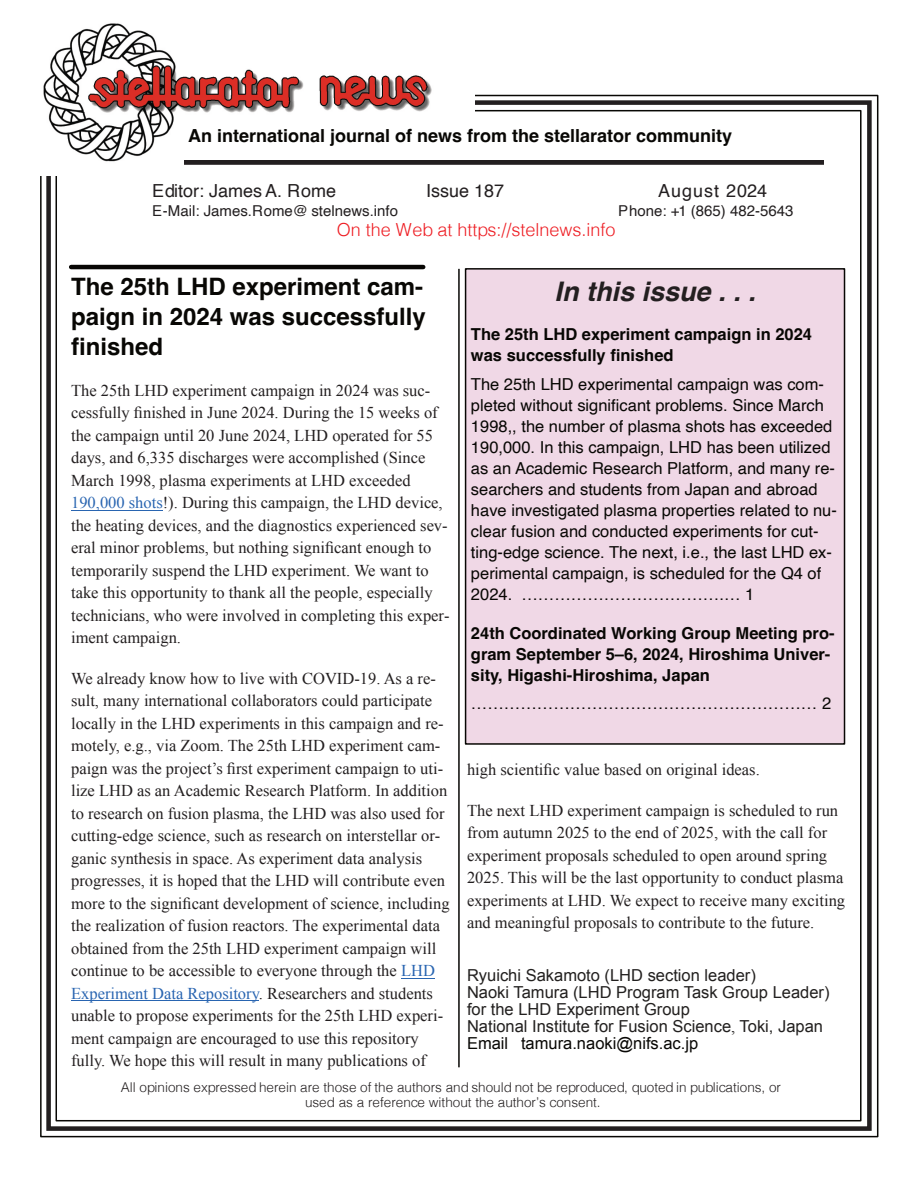
<style>
.page{position:relative;width:918px;height:1188px;background:#fff}
.page>*{position:absolute;margin:0;border:0;box-sizing:border-box;transform-origin:0 0}
.t1{font:italic 700 27px "Helvetica";color:#231f20}
.t2{font:700 24px/30px "Helvetica";color:#080704;text-align:justify}
.t3{font:700 18px "Helvetica";color:#080704}
.t4{font:300 18px "Helvetica";color:#ee1d23}
.t5{font:18px "Helvetica";color:#231f20}
.t6{font:18px "Helvetica";letter-spacing:.055em;color:#231f20}
.t7{font:16.5px/22.5px "Times New Roman";color:#231f20}
.t8{font:16.5px/21px "Helvetica";color:#080704}
.t9{font:16.5px/17.1px "Arial";color:#22201f}
.t10{font:700 16.5px/21px "Helvetica";color:#080704}
.t11{font:15px "Helvetica";color:#231f20}
.t12{font:300 13.5px/15px "Helvetica";color:#231f20;text-align:center}
.s1{color:#2965b1}
.s2{font-family:"Times New Roman"}
.s3{color:#080704}
</style>
<div class="page">
<div style="left:40px;top:95px;width:838px;height:1042px;background:#fff;border:2px solid #080704"></div>
<div style="left:56px;top:110px;width:806px;height:1011px;background:#fff;border:2px solid #080704"></div>
<div style="left:46px;top:100px;width:826px;height:1031px;border:5px solid #231f20"></div>
<img style="left:40px;top:23px;width:435px;height:153px">
<div style="left:185px;top:160px;width:638px;height:5px;background:#231f20"></div>
<hr style="left:458px;top:269px;width:2px;height:798px;background:#080704">
<hr style="left:71px;top:265px;width:352px;height:4px;background:#080704">
<hr style="left:71px;top:510px;width:92px;height:1px;background:#2965b1">
<hr style="left:401px;top:978px;width:34px;height:1px;background:#2965b1">
<hr style="left:71px;top:1000px;width:188px;height:1px;background:#2965b1">
<div style="left:465px;top:268px;width:380px;height:477px;background:#f0d8e6;border:2px solid #080704"></div>
<p class="t3" style="left:188px;top:129px;width:546px">An international journal of news from the stellarator community</p>
<p class="t5" style="left:152px;top:184px;width:186px">Editor: James A. Rome</p>
<p class="t5" style="left:426px;top:184px;width:80px">Issue 187</p>
<p class="t6" style="left:658px;top:184px;width:110px">August 2024</p>
<p class="t11" style="left:152px;top:205px;width:248px">E-Mail: James.Rome@ stelnews.info</p>
<p class="t11" style="left:618px;top:205px;width:177px">Phone: +1 (865) 482-5643</p>
<p class="t4" style="left:337px;top:223px;width:280px">On the Web at https://stelnews.info</p>
<h2 class="t2" style="left:71px;top:273px;width:356px">The 25th LHD experiment cam&shy;paign in 2024 was successfully finished</h2>
<p class="t7" style="left:71px;top:380px;width:380px">The 25th LHD experiment campaign in 2024 was suc&shy;cessfully finished in June 2024. During the 15 weeks of the campaign until 20 June 2024, LHD operated for 55 days, and 6,335 discharges were accomplished (Since March 1998, plasma experiments at LHD exceeded <span class="s1">190,000 shots</span>!). During this campaign, the LHD device, the heating devices, and the diagnostics experienced sev&shy;eral minor problems, but nothing significant enough to temporarily suspend the LHD experiment. We want to take this opportunity to thank all the people, especially technicians, who were involved in completing this exper&shy;iment campaign.</p>
<p class="t7" style="left:71px;top:668px;width:380px">We already know how to live with COVID-19. As a re&shy;sult, many international collaborators could participate locally in the LHD experiments in this campaign and re&shy;motely, e.g., via Zoom. The 25th LHD experiment cam&shy;paign was the project’s first experiment campaign to uti&shy;lize LHD as an Academic Research Platform. In addition to research on fusion plasma, the LHD was also used for cutting-edge science, such as research on interstellar or&shy;ganic synthesis in space. As experiment data analysis progresses, it is hoped that the LHD will contribute even more to the significant development of science, including the realization of fusion reactors. The experimental data obtained from the 25th LHD experiment campaign will continue to be accessible to everyone through the <span class="s1">LHD Experiment Data Repository</span>. Researchers and students unable to propose experiments for the 25th LHD experi&shy;ment campaign are encouraged to use this repository fully. We hope this will result in many publications of</p>
<h1 class="t1" style="left:555px;top:281px;width:203px">In this issue . . .</h1>
<p class="t10" style="left:471px;top:325px;width:343px">The 25th LHD experiment campaign in 2024 was successfully finished</p>
<p class="t8" style="left:471px;top:374px;width:367px">The 25th LHD experimental campaign was com&shy;pleted without significant problems. Since March 1998,, the number of plasma shots has exceeded 190,000. In this campaign, LHD has been utilized as an Academic Research Platform, and many re&shy;searchers and students from Japan and abroad have investigated plasma properties related to nu&shy;clear fusion and conducted experiments for cut&shy;ting-edge science. The next, i.e., the last LHD ex&shy;perimental campaign, is scheduled for the Q4 of 2024. ……………………………….… 1</p>
<p class="t10" style="left:471px;top:623px;width:365px">24th Coordinated Working Group Meeting pro&shy;gram September 5–6, 2024, Hiroshima Univer&shy;sity, Higashi-Hiroshima, Japan</p>
<p class="t8" style="left:471px;top:694px;width:362px">……………………………………………………… 2</p>
<p class="t7" style="left:467px;top:760px;width:294px">high scientific value based on original ideas.</p>
<p class="t7" style="left:467px;top:801px;width:380px">The next LHD experiment campaign is scheduled to run from autumn 2025 to the end of 2025, with the call for experiment proposals scheduled to open around spring 2025. This will be the last opportunity to conduct plasma experiments at LHD. We expect to receive many exciting and meaningful proposals to contribute to the future.</p>
<p class="t9" style="left:467px;top:968px;width:364px">Ryuichi Sakamoto (LHD section leader)<br>Naoki Tamura (LHD Program Task Group Leader) for the LHD Experiment Group<br>National Institute for Fusion Science<span class="s2">,</span> Toki, Japan <span class="s3">Email tamura.naoki@nifs.ac.jp</span></p>
<p class="t12" style="left:121px;top:1082px;width:662px">All opinions expressed herein are those of the authors and should not be reproduced, quoted in publications, or used as a reference without the author’s consent.</p>
</div>
